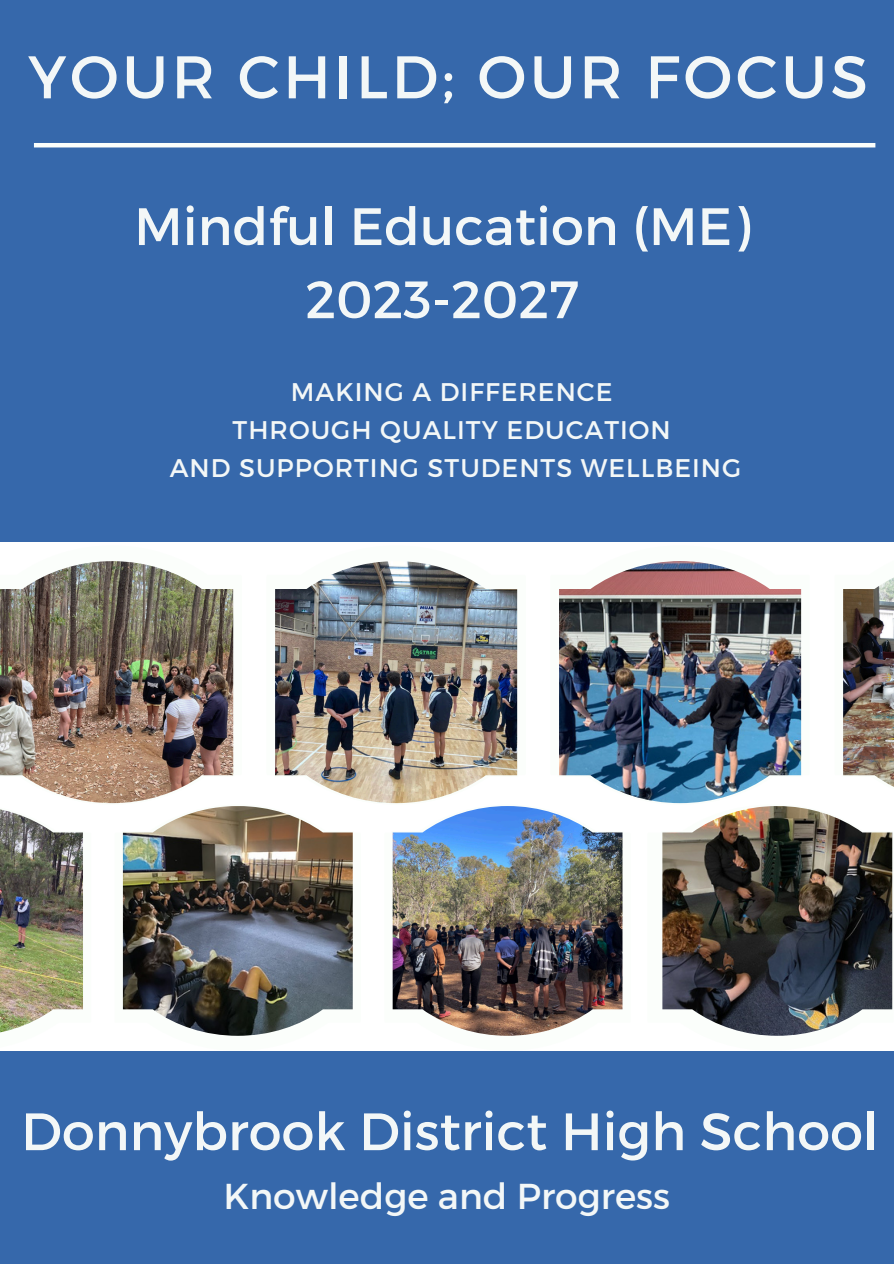
<style>
.page{position:relative;width:894px;height:1264px;background:#fff}
.page>*{position:absolute;margin:0;border:0;box-sizing:border-box;transform-origin:0 0}
.t1{font:60px "Montserrat";letter-spacing:.06em;color:#f3f7f7}
.t2{font:52.5px/73.2px "Montserrat";color:#f3f7f7;text-align:center}
.t3{font:36px "Montserrat";color:#f3f7f7}
.t4{font:25.5px "Montserrat";letter-spacing:.04em;color:#f3f7f7}
</style>
<div class="page">
<div style="left:0;top:0;width:893px;height:1263px;background:#3668ab"></div>
<div style="left:0;top:32px;width:893px;height:1018px;background:#fff"></div>
<div style="left:0;top:0;width:893px;height:541px;background:#3668ab"></div>
<img style="left:0;top:588px;width:234px;height:216px">
<img style="left:23px;top:561px;width:179px;height:242px">
<img style="left:275px;top:588px;width:243px;height:216px">
<img style="left:306px;top:561px;width:179px;height:242px">
<img style="left:559px;top:588px;width:243px;height:216px">
<img style="left:590px;top:561px;width:179px;height:242px">
<div style="left:0;top:804px;width:91px;height:246px;background:#fbfefb"></div>
<img style="left:53px;top:832px;width:30px;height:178px">
<img style="left:0;top:809px;width:53px;height:224px">
<img style="left:122px;top:832px;width:231px;height:204px">
<img style="left:153px;top:806px;width:170px;height:229px">
<img style="left:392px;top:832px;width:231px;height:204px">
<img style="left:422px;top:806px;width:170px;height:229px">
<svg style="left:662px;top:832px;width:231px;height:204px;background:#5e5956"></svg>
<img style="left:692px;top:806px;width:170px;height:229px">
<div style="left:834px;top:545px;width:59px;height:259px;background:#fbfefb"></div>
<img style="left:843px;top:589px;width:31px;height:187px">
<img style="left:874px;top:578px;width:19px;height:209px">
<hr style="left:34px;top:143px;width:841px;height:4px;background:#fbfefb">
<p class="t1" style="left:28px;top:38px;width:841px">YOUR CHILD; OUR FOCUS</p>
<p class="t2" style="left:134px;top:187px;width:617px">Mindful Education (ME)<br>2023-2027</p>
<p class="t4" style="left:291px;top:375px;width:323px">MAKING A DIFFERENCE</p>
<p class="t4" style="left:232px;top:413px;width:439px">THROUGH QUALITY EDUCATION</p>
<p class="t4" style="left:170px;top:451px;width:572px">AND SUPPORTING STUDENTS WELLBEING</p>
<h2 class="t2" style="left:21px;top:1092px;width:858px">Donnybrook District High School</h2>
<h3 class="t3" style="left:223px;top:1172px;width:448px">Knowledge and Progress</h3>
</div>
